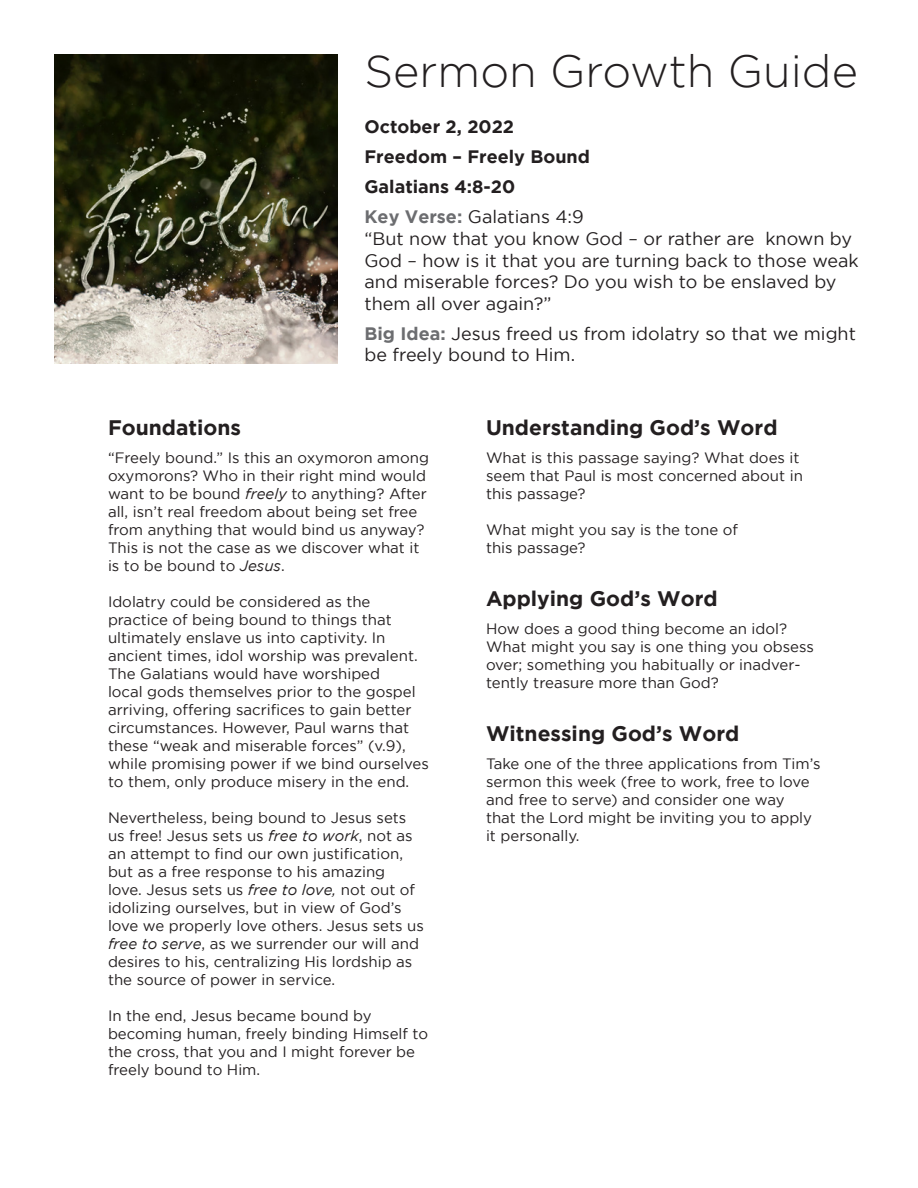
<style>
.page{position:relative;width:918px;height:1188px;background:#fff}
.page>*{position:absolute;margin:0;border:0;box-sizing:border-box;transform-origin:0 0}
.t1{font:300 45px "Gotham";color:#231f20}
.sub_header{font:700 21px "Gotham";color:#231f20}
.t2{font:18px/21.6px "Gotham";color:#231f20}
.t3{font:700 18px "Gotham";color:#231f20}
.body{font:15px/18px "Gotham";color:#231f20}
.s1{font-weight:700;color:#6c6d70}
.s2{font-style:italic}
</style>
<div class="page">
<img style="left:54px;top:54px;width:284px;height:310px">
<p class="t1" style="left:364px;top:46px;width:495px">Sermon Growth Guide</p>
<p class="t3" style="left:364px;top:117px;width:151px">October 2, 2022</p>
<p class="t3" style="left:364px;top:147px;width:227px">Freedom – Freely Bound</p>
<p class="t3" style="left:364px;top:177px;width:152px">Galatians 4:8-20</p>
<p class="t2" style="left:364px;top:206px;width:221px"><span class="s1">Key Verse:</span> Galatians 4:9</p>
<p class="t2" style="left:364px;top:228px;width:496px">“But now that you know God – or rather are known by God – how is it that you are turning back to those weak and miserable forces? Do you wish to be enslaved by them all over again?”</p>
<p class="t2" style="left:364px;top:322px;width:493px"><span class="s1">Big Idea:</span> Jesus freed us from idolatry so that we might be freely bound to Him.</p>
<p class="sub_header" style="left:108px;top:415px;width:135px">Foundations</p>
<p class="body" style="left:108px;top:449px;width:323px">“Freely bound.” Is this an oxymoron among oxymorons? Who in their right mind would want to be bound <span class="s2">freely</span> to anything? After all, isn’t real freedom about being set free from anything that would bind us anyway?<br>This is not the case as we discover what it is to be bound to <span class="s2">Jesus</span>.</p>
<p class="body" style="left:108px;top:593px;width:322px">Idolatry could be considered as the practice of being bound to things that ultimately enslave us into captivity. In ancient times, idol worship was prevalent.<br>The Galatians would have worshiped<br>local gods themselves prior to the gospel arriving, offering sacrifices to gain better circumstances. However, Paul warns that these “weak and miserable forces” (v.9), while promising power if we bind ourselves to them, only produce misery in the end.</p>
<p class="body" style="left:108px;top:809px;width:317px">Nevertheless, being bound to Jesus sets us free! Jesus sets us <span class="s2">free to work</span>, not as an attempt to find our own justification, but as a free response to his amazing<br>love. Jesus sets us <span class="s2">free to love,</span> not out of idolizing ourselves, but in view of God’s love we properly love others. Jesus sets us <span class="s2">free to serve</span>, as we surrender our will and desires to his, centralizing His lordship as the source of power in service.</p>
<p class="body" style="left:108px;top:1007px;width:322px">In the end, Jesus became bound by becoming human, freely binding Himself to the cross, that you and I might forever be freely bound to Him.</p>
<p class="sub_header" style="left:486px;top:415px;width:293px">Understanding God’s Word</p>
<p class="body" style="left:486px;top:449px;width:318px">What is this passage saying? What does it seem that Paul is most concerned about in this passage?</p>
<p class="body" style="left:486px;top:521px;width:253px">What might you say is the tone of this passage?</p>
<p class="sub_header" style="left:486px;top:586px;width:233px">Applying God’s Word</p>
<p class="body" style="left:486px;top:620px;width:329px">How does a good thing become an idol?<br>What might you say is one thing you obsess over; something you habitually or inadver&shy;tently treasure more than God?</p>
<p class="sub_header" style="left:486px;top:721px;width:255px">Witnessing God’s Word</p>
<p class="body" style="left:486px;top:755px;width:336px">Take one of the three applications from Tim’s sermon this week (free to work, free to love and free to serve) and consider one way<br>that the Lord might be inviting you to apply it personally.</p>
</div>
